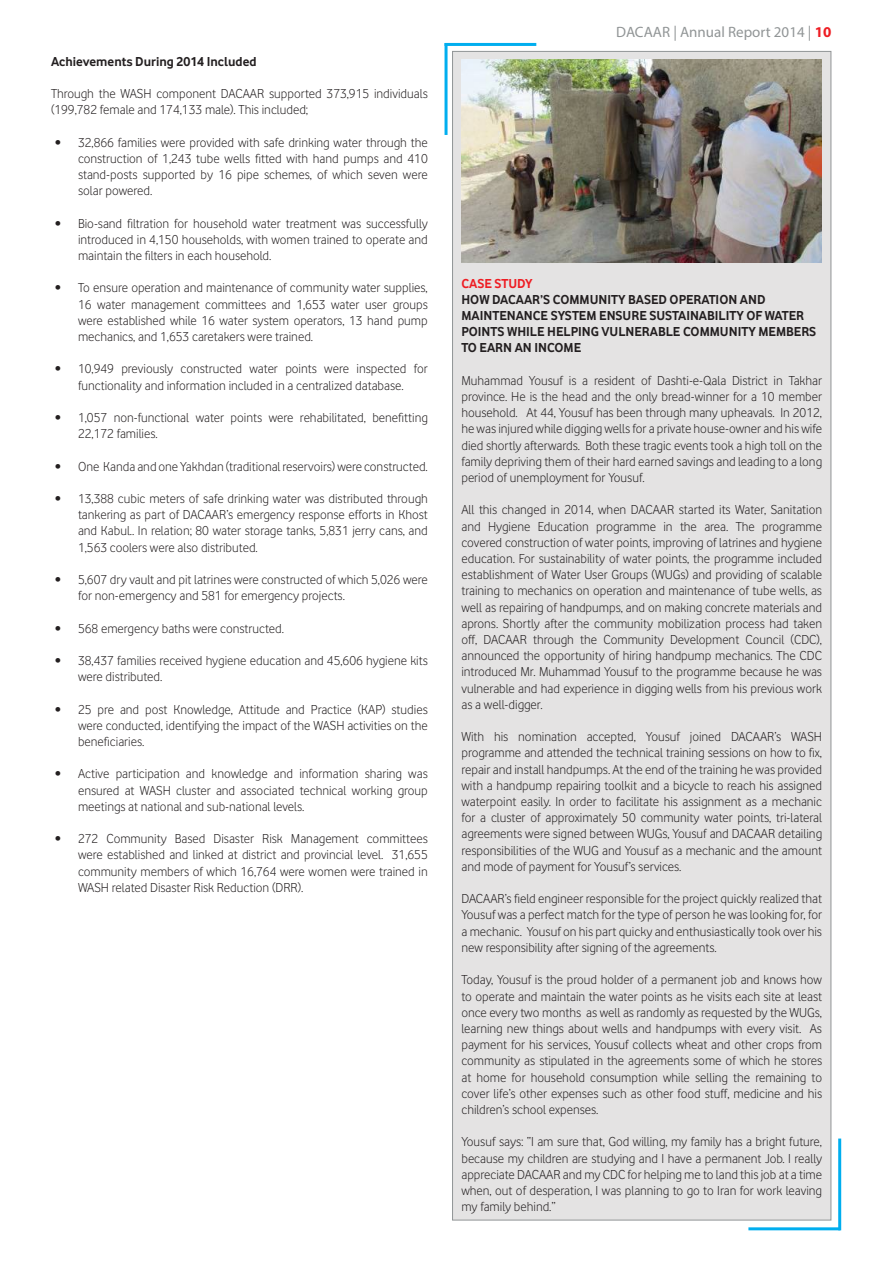
<style>
.page{position:relative;width:893px;height:1263px;background:#fff}
.page>*{position:absolute;margin:0;border:0;box-sizing:border-box;transform-origin:0 0}
.t1{font:15px "Myriad Pro";color:#919596}
.Heading_3{font:13.5px/16.2px "Vodafone Lt";color:#231f20;text-align:justify}
.Heading_3-2{font:700 13.5px/16.2px "Vodafone Rg";color:#231f20}
.t2{font:700 13.5px "Vodafone Rg";color:#ee1d23}
.s1{font-weight:700;color:#ee1d23}
</style>
<div class="page">
<div style="left:453px;top:51px;width:378px;height:1169px;background:#e4e3e3"></div>
<img style="left:461px;top:60px;width:361px;height:202px">
<hr style="left:838px;top:1138px;width:3px;height:92px;background:#00aeef">
<hr style="left:748px;top:1227px;width:92px;height:3px;background:#00aeef">
<hr style="left:445px;top:43px;width:3px;height:92px;background:#00aeef">
<hr style="left:445px;top:43px;width:91px;height:3px;background:#00aeef">
<p class="Heading_3-2" style="left:51px;top:53px;width:207px">Achievements During 2014 Included</p>
<p class="Heading_3" style="left:51px;top:85px;width:378px">Through the WASH component DACAAR supported 373,915 individuals (199,782 female and 174,133 male). This included;</p>
<p class="Heading_3" style="left:78px;top:134px;width:351px">32,866 families were provided with safe drinking water through the construction of 1,243 tube wells fitted with hand pumps and 410 stand-posts supported by 16 pipe schemes, of which seven were solar powered.</p>
<p class="Heading_3" style="left:78px;top:215px;width:351px">Bio-sand filtration for household water treatment was successfully introduced in 4,150 households, with women trained to operate and maintain the filters in each household.</p>
<p class="Heading_3" style="left:78px;top:280px;width:351px">To ensure operation and maintenance of community water supplies, 16 water management committees and 1,653 water user groups were established while 16 water system operators, 13 hand pump mechanics, and 1,653 caretakers were trained.</p>
<p class="Heading_3" style="left:78px;top:361px;width:351px">10,949 previously constructed water points were inspected for functionality and information included in a centralized database.</p>
<p class="Heading_3" style="left:78px;top:409px;width:351px">1,057 non-functional water points were rehabilitated, benefitting<br>22,172 families.</p>
<p class="Heading_3" style="left:78px;top:458px;width:351px">One Kanda and one Yakhdan (traditional reservoirs) were constructed.</p>
<p class="Heading_3" style="left:78px;top:490px;width:351px">13,388 cubic meters of safe drinking water was distributed through tankering as part of DACAAR’s emergency response efforts in Khost and Kabul.. In relation; 80 water storage tanks, 5,831 jerry cans, and 1,563 coolers were also distributed.</p>
<p class="Heading_3" style="left:78px;top:571px;width:351px">5,607 dry vault and pit latrines were constructed of which 5,026 were for non-emergency and 581 for emergency projects.</p>
<p class="Heading_3" style="left:78px;top:620px;width:207px">568 emergency baths were constructed.</p>
<p class="Heading_3" style="left:78px;top:652px;width:351px">38,437 families received hygiene education and 45,606 hygiene kits were distributed.</p>
<p class="Heading_3" style="left:78px;top:701px;width:351px">25 pre and post Knowledge, Attitude and Practice (KAP) studies were conducted, identifying the impact of the WASH activities on the beneficiaries.</p>
<p class="Heading_3" style="left:78px;top:766px;width:351px">Active participation and knowledge and information sharing was ensured at WASH cluster and associated technical working group meetings at national and sub-national levels.</p>
<p class="Heading_3" style="left:78px;top:830px;width:351px">272 Community Based Disaster Risk Management committees were established and linked at district and provincial level. 31,655 community members of which 16,764 were women were trained in WASH related Disaster Risk Reduction (DRR).</p>
<p class="t1" style="left:616px;top:22px;width:217px">DACAAR | Annual Report 2014 | <span class="s1">10</span></p>
<p class="t2" style="left:461px;top:275px;width:73px">CASE STUDY</p>
<p class="Heading_3-2" style="left:461px;top:291px;width:356px">HOW DACAAR’S COMMUNITY BASED OPERATION AND MAINTENANCE SYSTEM ENSURE SUSTAINABILITY OF WATER POINTS WHILE HELPING VULNERABLE COMMUNITY MEMBERS TO EARN AN INCOME</p>
<p class="Heading_3" style="left:461px;top:372px;width:362px">Muhammad Yousuf is a resident of Dashti-e-Qala District in Takhar province. He is the head and the only bread-winner for a 10 member household. At 44, Yousuf has been through many upheavals. In 2012, he was injured while digging wells for a private house-owner and his wife died shortly afterwards. Both these tragic events took a high toll on the family depriving them of their hard earned savings and leading to a long period of unemployment for Yousuf.</p>
<p class="Heading_3" style="left:461px;top:502px;width:362px">All this changed in 2014, when DACAAR started its Water, Sanitation and Hygiene Education programme in the area. The programme covered construction of water points, improving of latrines and hygiene education. For sustainability of water points, the programme included establishment of Water User Groups (WUGs) and providing of scalable training to mechanics on operation and maintenance of tube wells, as well as repairing of handpumps, and on making concrete materials and aprons. Shortly after the community mobilization process had taken off, DACAAR through the Community Development Council (CDC), announced the opportunity of hiring handpump mechanics. The CDC introduced Mr. Muhammad Yousuf to the programme because he was vulnerable and had experience in digging wells from his previous work as a well-digger.</p>
<p class="Heading_3" style="left:461px;top:728px;width:362px">With his nomination accepted, Yousuf joined DACAAR’s WASH programme and attended the technical training sessions on how to fix, repair and install handpumps. At the end of the training he was provided with a handpump repairing toolkit and a bicycle to reach his assigned waterpoint easily. In order to facilitate his assignment as a mechanic for a cluster of approximately 50 community water points, tri-lateral agreements were signed between WUGs, Yousuf and DACAAR detailing responsibilities of the WUG and Yousuf as a mechanic and the amount and mode of payment for Yousuf’s services.</p>
<p class="Heading_3" style="left:461px;top:890px;width:362px">DACAAR’s field engineer responsible for the project quickly realized that Yousuf was a perfect match for the type of person he was looking for, for a mechanic. Yousuf on his part quicky and enthusiastically took over his new responsibility after signing of the agreements.</p>
<p class="Heading_3" style="left:461px;top:971px;width:362px">Today, Yousuf is the proud holder of a permanent job and knows how to operate and maintain the water points as he visits each site at least once every two months as well as randomly as requested by the WUGs, learning new things about wells and handpumps with every visit. As payment for his services, Yousuf collects wheat and other crops from community as stipulated in the agreements some of which he stores at home for household consumption while selling the remaining to cover life’s other expenses such as other food stuff, medicine and his children’s school expenses.</p>
<p class="Heading_3" style="left:461px;top:1133px;width:362px">Yousuf says: “I am sure that, God willing, my family has a bright future, because my children are studying and I have a permanent Job. I really appreciate DACAAR and my CDC for helping me to land this job at a time when, out of desperation, I was planning to go to Iran for work leaving my family behind.”</p>
</div>
